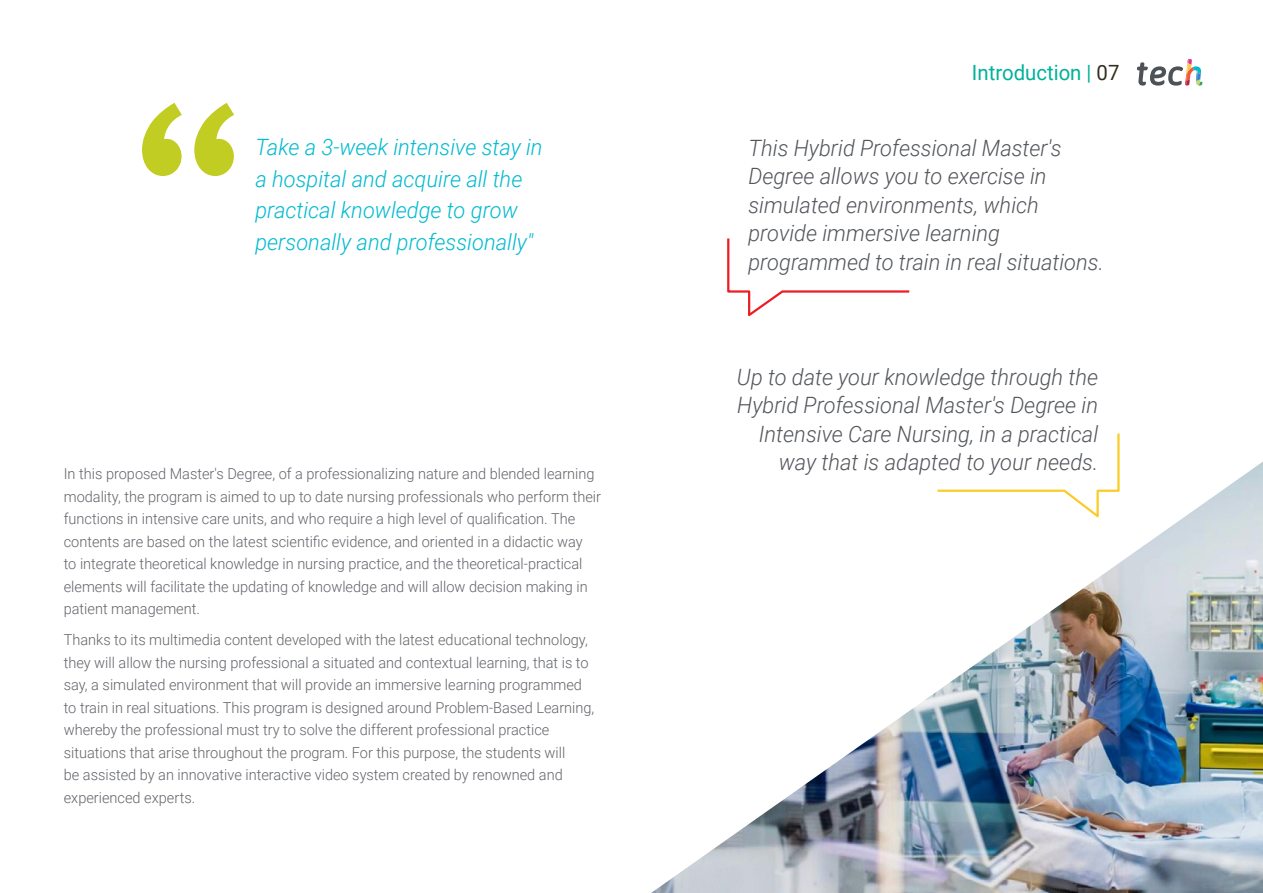
<style>
.page{position:relative;width:1263px;height:893px;background:#fff}
.page>*{position:absolute;margin:0;border:0;box-sizing:border-box;transform-origin:0 0}
.t1{font:italic 300 22.5px/28.5px "Roboto";color:#52555b}
.t2{font:italic 300 22.5px/31.5px "Roboto";color:#00bacf}
.t3{font:21px "Roboto";color:#00b19b}
.t4{font:300 15px/22.5px "Roboto";color:#61646a}
.s1{color:#312e20}
</style>
<div class="page">
<svg style="left:1137px;top:59px;width:65px;height:27px"></svg>
<svg style="left:142px;top:103px;width:92px;height:73px"></svg>
<img style="left:651px;top:462px;width:612px;height:431px">
<svg style="left:727px;top:238px;width:183px;height:79px"></svg>
<svg style="left:935px;top:433px;width:186px;height:88px"></svg>
<h2 class="t3" style="left:972px;top:57px;width:149px">Introduction | <span class="s1">07</span></h2>
<h1 class="t2" style="left:255px;top:131px;width:289px">Take a 3-week intensive stay in a hospital and acquire all the practical knowledge to grow personally and professionally"</h1>
<h1 class="t1" style="left:748px;top:133px;width:357px">This Hybrid Professional Master's Degree allows you to exercise in simulated environments, which provide immersive learning programmed to train in real situations.</h1>
<p class="t4" style="left:64px;top:462px;width:539px">In this proposed Master's Degree, of a professionalizing nature and blended learning modality, the program is aimed to up to date nursing professionals who perform their functions in intensive care units, and who require a high level of qualification. The contents are based on the latest scientific evidence, and oriented in a didactic way<br>to integrate theoretical knowledge in nursing practice, and the theoretical-practical elements will facilitate the updating of knowledge and will allow decision making in patient management.</p>
<p class="t4" style="left:64px;top:628px;width:532px">Thanks to its multimedia content developed with the latest educational technology, they will allow the nursing professional a situated and contextual learning, that is to say, a simulated environment that will provide an immersive learning programmed to train in real situations. This program is designed around Problem-Based Learning, whereby the professional must try to solve the different professional practice situations that arise throughout the program. For this purpose, the students will<br>be assisted by an innovative interactive video system created by renowned and experienced experts.</p>
<h1 class="t1" style="left:737px;top:362px;width:363px;text-align:right">Up to date your knowledge through the Hybrid Professional Master's Degree in Intensive Care Nursing, in a practical way that is adapted to your needs.</h1>
</div>
